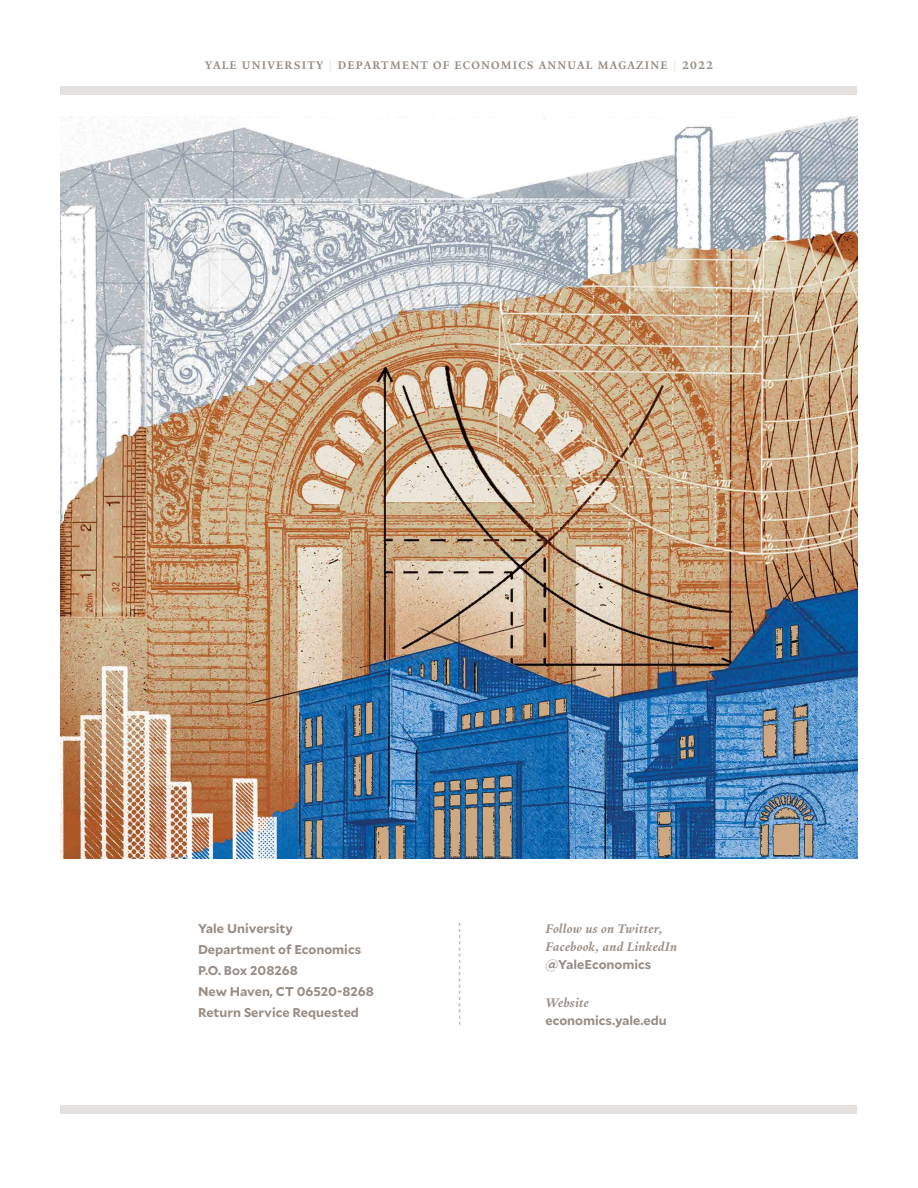
<style>
.page{position:relative;width:918px;height:1188px;background:#fff}
.page>*{position:absolute;margin:0;border:0;box-sizing:border-box;transform-origin:0 0}
.t1{font:italic 700 13.5px/18px "Yale New";letter-spacing:.02em;color:#9c9189}
.t2{font:700 12.75px/21px "Mallory";color:#978d85}
.t3{font:700 12px "Yale New";letter-spacing:.1em;color:#978d85}
.s1{color:#e4e0dd}
</style>
<div class="page">
<svg style="left:459px;top:923px;width:1px;height:102px"></svg>
<div style="left:61px;top:1105px;width:796px;height:9px;background:#e4e0dd"></div>
<div style="left:61px;top:86px;width:796px;height:9px;background:#e4e0dd"></div>
<img style="left:61px;top:117px;width:796px;height:741px">
<p class="t3" style="left:205px;top:58px;width:509px">YALE UNIVERSITY <span class="s1">|</span> DEPARTMENT OF ECONOMICS ANNUAL MAGAZINE <span class="s1">|</span> 2022</p>
<p class="t2" style="left:198px;top:917px;width:177px">Yale University<br>Department of Economics<br>P.O. Box 208268<br>New Haven, CT 06520-8268<br>Return Service Requested</p>
<p class="t1" style="left:545px;top:919px;width:133px">Follow us on Twitter,<br>Facebook, and LinkedIn</p>
<p class="t2" style="left:545px;top:953px;width:107px">@YaleEconomics</p>
<p class="t1" style="left:545px;top:993px;width:45px">Website</p>
<p class="t2" style="left:545px;top:1009px;width:123px">economics.yale.edu</p>
</div>
